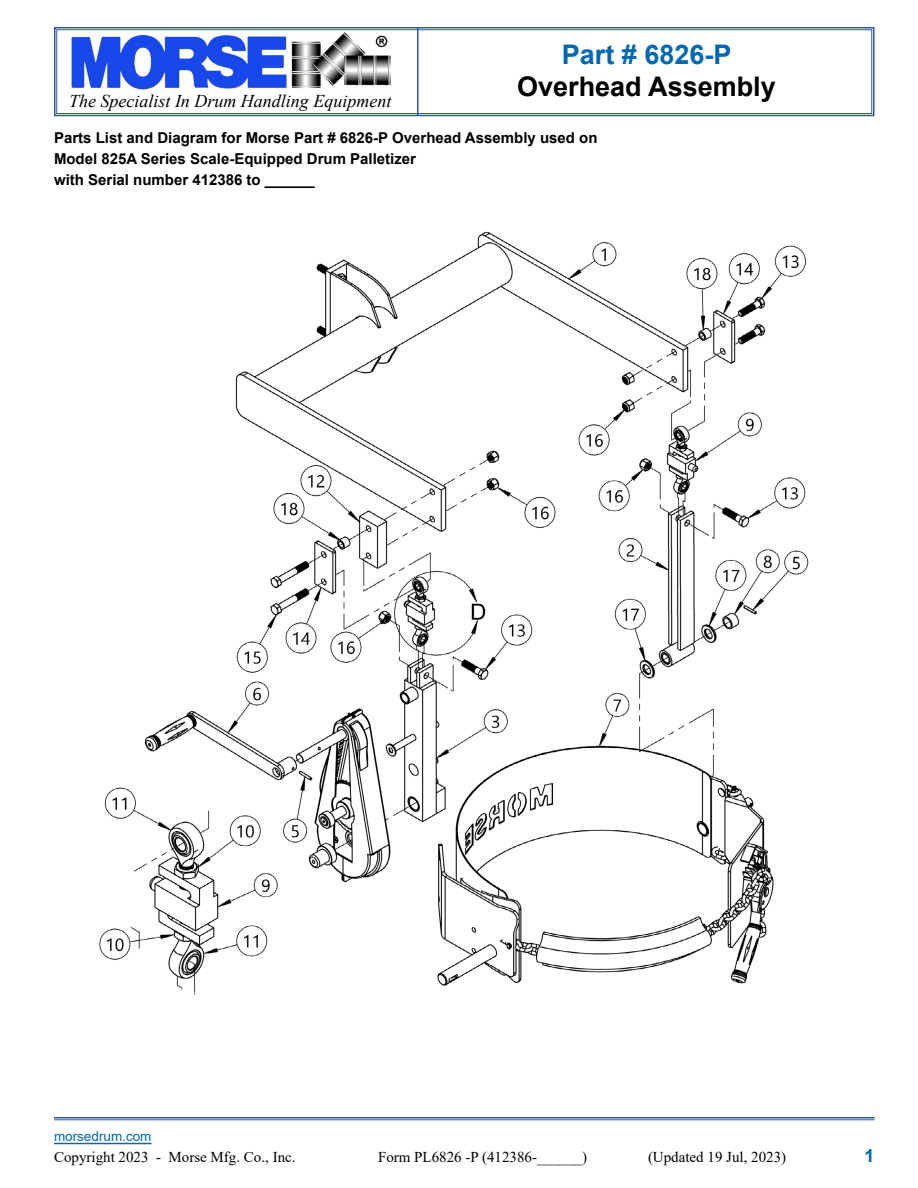
<style>
.page{position:relative;width:918px;height:1188px;background:#fff}
.page>*{position:absolute;margin:0;border:0;box-sizing:border-box;transform-origin:0 0}
.t1{font:700 27px "Arial";color:#000}
.t2{font:700 27px "Arial";color:#0067b1}
.t3{font:italic 18px "Times New Roman";color:#000}
.t4{font:700 18px "Arial";color:#0067b1}
.t5{font:700 15px/21px "Arial";color:#000}
.t6{font:15px "Times New Roman";color:#000}
.t7{font:13.5px "Arial";color:#0067b1}
</style>
<div class="page">
<svg style="left:54px;top:27px;width:821px;height:90px"></svg>
<div style="left:56px;top:29px;width:816px;height:85px;border:1px solid #2f5a9f"></div>
<hr style="left:417px;top:28px;width:1px;height:88px;background:#2f5a9f">
<hr style="left:54px;top:1143px;width:98px;height:1px;background:#0067b1">
<hr style="left:54px;top:1117px;width:820px;height:2px;background:#2f5a9f">
<hr style="left:54px;top:1120px;width:820px;height:1px;background:#2f5a9f">
<img style="left:99px;top:231px;width:710px;height:764px">
<p class="t3" style="left:69px;top:89px;width:324px">The Specialist In Drum Handling Equipment</p>
<h1 class="t2" style="left:562px;top:35px;width:171px">Part # 6826-P</h1>
<h1 class="t1" style="left:517px;top:68px;width:260px">Overhead Assembly</h1>
<p class="t5" style="left:54px;top:127px;width:545px">Parts List and Diagram for Morse Part # 6826-P Overhead Assembly used on<br>Model 825A Series Scale-Equipped Drum Palletizer<br>with Serial number 412386 to ______</p>
<p class="t7" style="left:54px;top:1126px;width:99px">morsedrum.com</p>
<p class="t6" style="left:54px;top:1147px;width:243px">Copyright 2023 - Morse Mfg. Co., Inc.</p>
<p class="t6" style="left:378px;top:1147px;width:211px">Form PL6826 -P (412386-______)</p>
<p class="t6" style="left:648px;top:1147px;width:140px">(Updated 19 Jul, 2023)</p>
<p class="t4" style="left:864px;top:1143px;width:12px">1</p>
</div>
